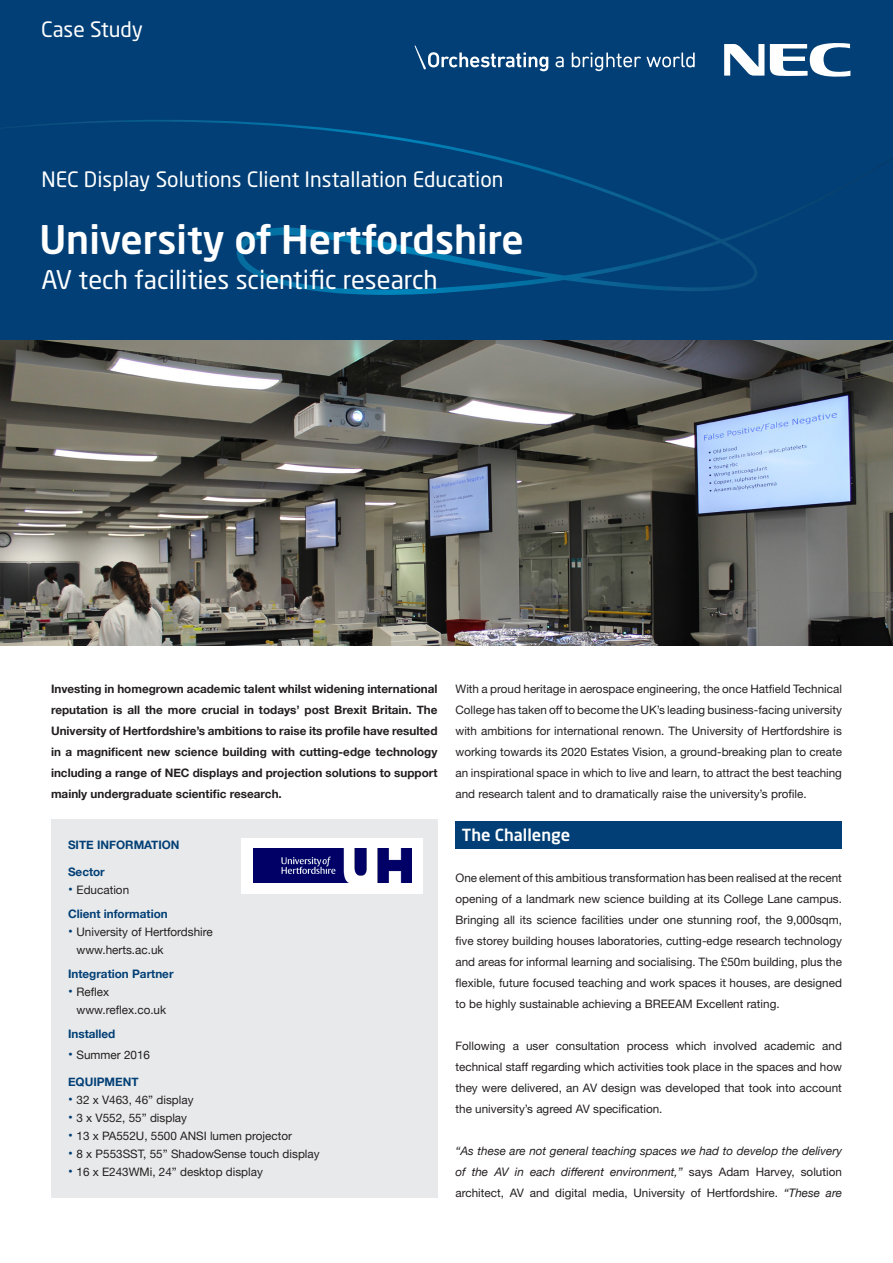
<style>
.page{position:relative;width:893px;height:1263px;background:#fff}
.page>*{position:absolute;margin:0;border:0;box-sizing:border-box;transform-origin:0 0}
.t1{font:500 39px "Neo Sans Pro";color:#fff}
.t2{font:25.5px "Neo Sans Pro";color:#fff}
.t3{font:21px "Neo Sans Pro";color:#fff}
.t4{font:500 16.5px "Neo Sans Pro";color:#fff}
.t5{font:11.7px/21px "Helvetica Neue LT Std";color:#231f20;text-align:justify}
.t6{font:700 11.7px/21px "Helvetica Neue";color:#231f20;text-align:justify}
.t7{font:italic 11.7px/21px "Helvetica Neue";color:#231f20;text-align:justify}
.t8{font:11.7px/18px "Helvetica Neue";color:#231f20}
.t9{font:700 11.7px "Helvetica Neue";color:#013f76}
.s1{font-family:"Helvetica Neue LT Std";font-style:normal}
.s2{font-family:"Helvetica";font-size:13.5px;color:#013f76}
</style>
<div class="page">
<div style="left:0;top:0;width:893px;height:340px;background:#013f76"></div>
<div style="left:0;top:120px;width:893px;height:175px;background:#013f76"></div>
<svg style="left:724px;top:44px;width:40px;height:32px"></svg>
<svg style="left:770px;top:43px;width:80px;height:34px"></svg>
<svg style="left:556px;top:57px;width:8px;height:10px"></svg>
<svg style="left:572px;top:53px;width:123px;height:18px;background:#3b6b95"></svg>
<svg style="left:415px;top:45px;width:133px;height:26px;background:#376793"></svg>
<div style="left:455px;top:821px;width:387px;height:27px;background:#013f76"></div>
<div style="left:51px;top:819px;width:386px;height:378px;background:#e8e9ea"></div>
<div style="left:241px;top:838px;width:181px;height:55px;background:#fff"></div>
<img style="left:253px;top:848px;width:158px;height:34px">
<img style="left:0;top:340px;width:893px;height:305px">
<p class="t3" style="left:41px;top:17px;width:103px">Case Study</p>
<p class="t3" style="left:41px;top:166px;width:464px">NEC Display Solutions Client Installation Education</p>
<p class="t1" style="left:39px;top:214px;width:486px">University of Hertfordshire</p>
<p class="t2" style="left:41px;top:264px;width:398px">AV tech facilities scientific research</p>
<p class="t6" style="left:51px;top:679px;width:388px">Investing in homegrown academic talent whilst widening international reputation is all the more crucial in todays’ post Brexit Britain. The University of Hertfordshire’s ambitions to raise its profile have resulted in a magnificent new science building with cutting-edge technology including a range of NEC displays and projection solutions to support mainly undergraduate scientific research.</p>
<p class="t5" style="left:455px;top:678px;width:388px">With a proud heritage in aerospace engineering, the once Hatfield Technical College has taken off to become the UK’s leading business-facing university with ambitions for international renown. The University of Hertfordshire is working towards its 2020 Estates Vision, a ground-breaking plan to create an inspirational space in which to live and learn, to attract the best teaching and research talent and to dramatically raise the university’s profile.</p>
<p class="t4" style="left:462px;top:824px;width:110px">The Challenge</p>
<p class="t5" style="left:455px;top:867px;width:388px">One element of this ambitious transformation has been realised at the recent opening of a landmark new science building at its College Lane campus.<br>Bringing all its science facilities under one stunning roof, the 9,000sqm, five storey building houses laboratories, cutting-edge research technology and areas for informal learning and socialising. The £50m building, plus the flexible, future focused teaching and work spaces it houses, are designed to be highly sustainable achieving a BREEAM Excellent rating.</p>
<p class="t5" style="left:455px;top:1035px;width:388px">Following a user consultation process which involved academic and technical staff regarding which activities took place in the spaces and how they were delivered, an AV design was developed that took into account the university’s agreed AV specification.</p>
<p class="t7" style="left:455px;top:1141px;width:388px">“As these are not general teaching spaces we had to develop the delivery of the AV in each different environment,” <span class="s1">says Adam Harvey, solution architect, AV and digital media, University of Hertfordshire.</span> “These are</p>
<p class="t9" style="left:68px;top:835px;width:113px">SITE INFORMATION</p>
<p class="t9" style="left:68px;top:862px;width:38px">Sector</p>
<p class="t5" style="left:68px;top:879px;width:63px"><span class="s2">•</span> Education</p>
<p class="t9" style="left:68px;top:904px;width:101px">Client information</p>
<p class="t8" style="left:77px;top:923px;width:138px;text-indent:-9px"><span class="s2">•</span> University of Hertfordshire www.herts.ac.uk</p>
<p class="t9" style="left:68px;top:964px;width:107px">Integration Partner</p>
<p class="t8" style="left:77px;top:983px;width:91px;text-indent:-9px"><span class="s2">•</span> Reflex www.reflex.co.uk</p>
<p class="t9" style="left:68px;top:1024px;width:49px">Installed</p>
<p class="t8" style="left:68px;top:1046px;width:84px"><span class="s2">•</span> Summer 2016</p>
<p class="t9" style="left:68px;top:1072px;width:72px">EQUIPMENT</p>
<p class="t5" style="left:68px;top:1089px;width:127px"><span class="s2">•</span> 32 x V463, 46” display</p>
<p class="t5" style="left:68px;top:1107px;width:121px"><span class="s2">•</span> 3 x V552, 55” display</p>
<p class="t5" style="left:68px;top:1125px;width:225px"><span class="s2">•</span> 13 x PA552U, 5500 ANSI lumen projector</p>
<p class="t5" style="left:68px;top:1143px;width:253px"><span class="s2">•</span> 8 x P553SST, 55” ShadowSense touch display</p>
<p class="t5" style="left:68px;top:1161px;width:196px"><span class="s2">•</span> 16 x E243WMi, 24” desktop display</p>
</div>
